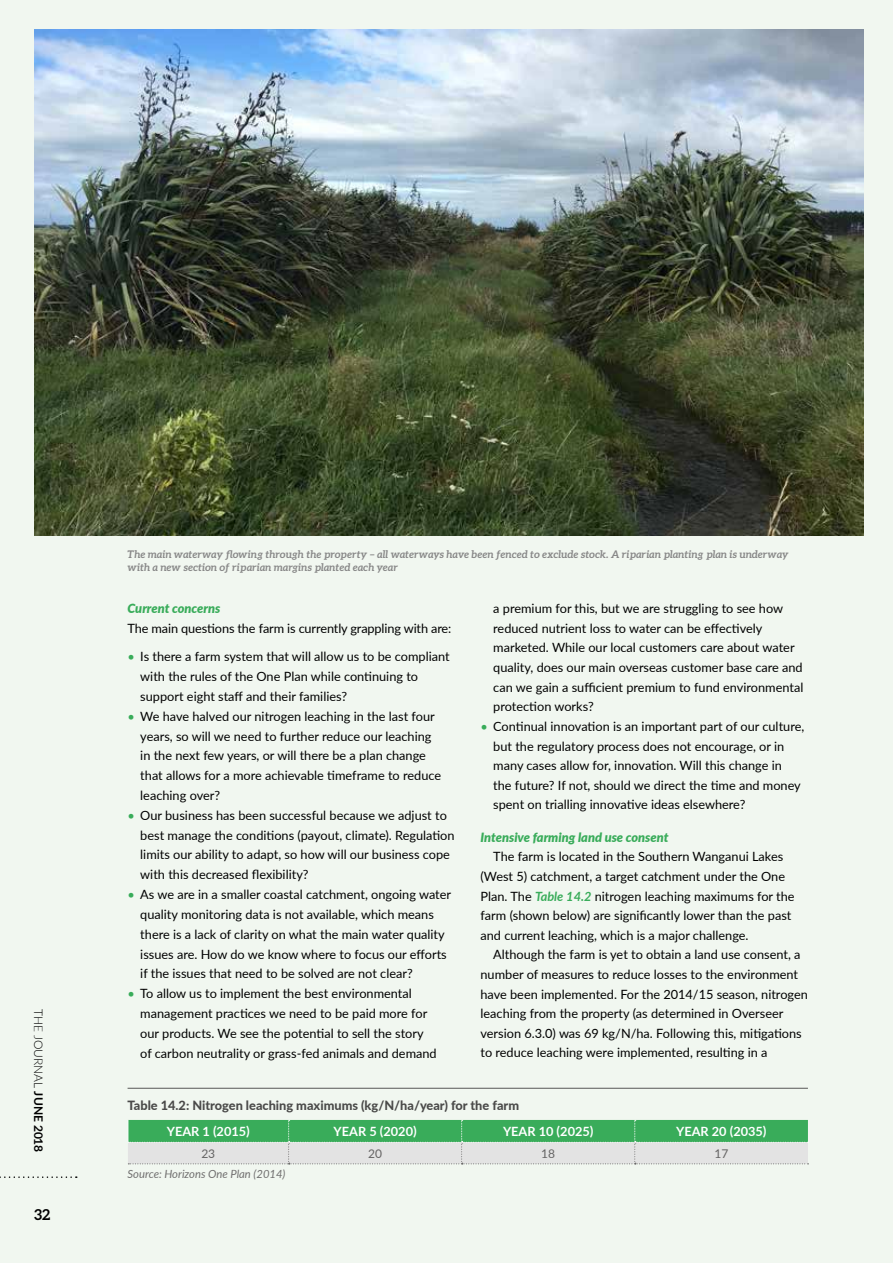
<style>
.page{position:relative;width:893px;height:1263px;background:#f1f7f0}
.page>*{position:absolute;margin:0;border:0;box-sizing:border-box;transform-origin:0 0}
.t1{font:700 15px "Aleo";color:#000}
.t2{font:12.75px/19.6px "Lato";color:#000}
.t3{font:800 12.75px "Lato";color:#4a4a49}
.t4{font:700 12.75px "Lato";color:#fff}
.t5{font:italic 900 12.75px "Lato";color:#39ac5a}
.t6{font:300 12px "Lato";color:#000}
.t7{font:12px "Lato";color:#646363}
.t8{font:italic 11.25px "Lato";color:#706f6f}
.t9{font:italic 700 10.5px/13.5px "Aleo";color:#878787}
.s1{font-weight:700}
.s2{color:#39ac5a}
.s3{font-weight:700;font-style:italic;color:#39ac5a}
</style>
<div class="page">
<img style="left:34px;top:30px;width:829px;height:506px">
<svg style="left:0;top:1176px;width:77px;height:2px"></svg>
<hr style="left:128px;top:1088px;width:680px;height:1px;background:#575756">
<svg style="left:128px;top:1120px;width:680px;height:44px;background:#8dc79e"></svg>
<p class="t6" style="left:47px;top:1009px;width:145px;rotate:90deg">THE JOURNAL <span class="s1">JUNE 2018</span></p>
<p class="t1" style="left:34px;top:1206px;width:18px">32</p>
<p class="t9" style="left:128px;top:547px;width:663px">The main waterway flowing through the property – all waterways have been fenced to exclude stock. A riparian planting plan is underway with a new section of riparian margins planted each year</p>
<p class="t5" style="left:128px;top:599px;width:94px">Current concerns</p>
<p class="t2" style="left:128px;top:618px;width:325px">The main questions the farm is currently grappling with are:</p>
<p class="t2" style="left:140px;top:646px;width:311px;text-indent:-13px"><span class="s2">•</span> Is there a farm system that will allow us to be compliant with the rules of the One Plan while continuing to support eight staff and their families?</p>
<p class="t2" style="left:140px;top:706px;width:302px;text-indent:-13px"><span class="s2">•</span> We have halved our nitrogen leaching in the last four years, so will we need to further reduce our leaching in the next few years, or will there be a plan change that allows for a more achievable timeframe to reduce leaching over?</p>
<p class="t2" style="left:140px;top:805px;width:316px;text-indent:-13px"><span class="s2">•</span> Our business has been successful because we adjust to best manage the conditions (payout, climate). Regulation limits our ability to adapt, so how will our business cope with this decreased flexibility?</p>
<p class="t2" style="left:140px;top:884px;width:312px;text-indent:-13px"><span class="s2">•</span> As we are in a smaller coastal catchment, ongoing water quality monitoring data is not available, which means there is a lack of clarity on what the main water quality issues are. How do we know where to focus our efforts if the issues that need to be solved are not clear?</p>
<p class="t2" style="left:140px;top:983px;width:298px;text-indent:-13px"><span class="s2">•</span> To allow us to implement the best environmental management practices we need to be paid more for our products. We see the potential to sell the story of carbon neutrality or grass-fed animals and demand</p>
<p class="t2" style="left:493px;top:598px;width:312px">a premium for this, but we are struggling to see how reduced nutrient loss to water can be effectively marketed. While our local customers care about water quality, does our main overseas customer base care and can we gain a sufficient premium to fund environmental protection works?</p>
<p class="t2" style="left:493px;top:716px;width:313px;text-indent:-13px"><span class="s2">•</span> Continual innovation is an important part of our culture, but the regulatory process does not encourage, or in many cases allow for, innovation. Will this change in<br>the future? If not, should we direct the time and money spent on trialling innovative ideas elsewhere?</p>
<p class="t5" style="left:480px;top:827px;width:189px">Intensive farming land use consent</p>
<p class="t2" style="left:480px;top:846px;width:316px;text-indent:13px">The farm is located in the Southern Wanganui Lakes (West 5) catchment, a target catchment under the One Plan. The <span class="s3">Table 14.2</span> nitrogen leaching maximums for the farm (shown below) are significantly lower than the past and current leaching, which is a major challenge.</p>
<p class="t2" style="left:480px;top:944px;width:329px;text-indent:13px">Although the farm is yet to obtain a land use consent, a number of measures to reduce losses to the environment have been implemented. For the 2014/15 season, nitrogen leaching from the property (as determined in Overseer version 6.3.0) was 69 kg/N/ha. Following this, mitigations to reduce leaching were implemented, resulting in a</p>
<p class="t3" style="left:128px;top:1095px;width:393px">Table 14.2: Nitrogen leaching maximums (kg/N/ha/year) for the farm</p>
<p class="t4" style="left:167px;top:1122px;width:85px">YEAR 1 (2015)</p>
<p class="t4" style="left:334px;top:1122px;width:85px">YEAR 5 (2020)</p>
<p class="t4" style="left:503px;top:1122px;width:92px">YEAR 10 (2025)</p>
<p class="t4" style="left:676px;top:1122px;width:92px">YEAR 20 (2035)</p>
<p class="t7" style="left:201px;top:1145px;width:15px">23</p>
<p class="t7" style="left:368px;top:1145px;width:15px">20</p>
<p class="t7" style="left:541px;top:1145px;width:15px">18</p>
<p class="t7" style="left:714px;top:1145px;width:15px">17</p>
<p class="t8" style="left:128px;top:1165px;width:159px">Source: Horizons One Plan (2014)</p>
</div>
